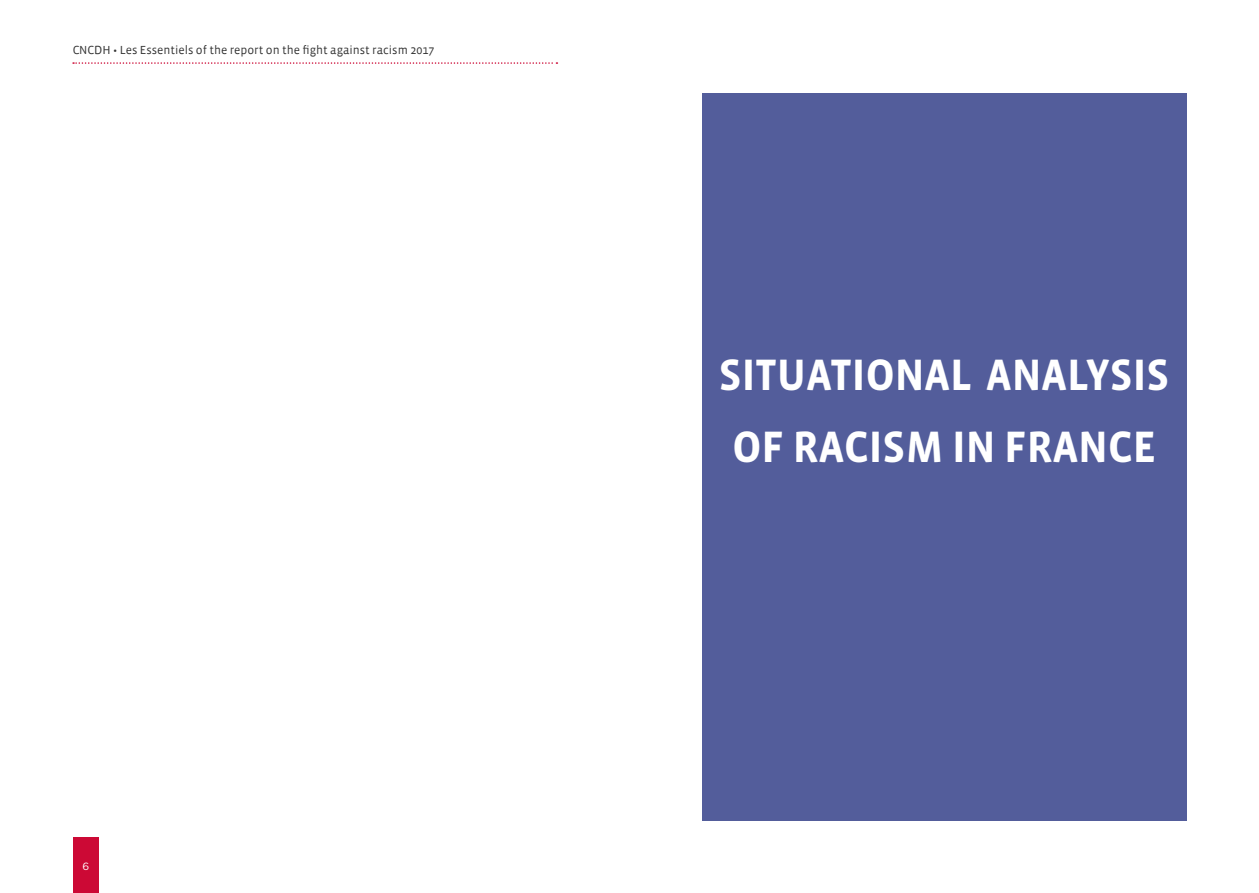
<style>
.page{position:relative;width:1259px;height:893px;background:#fff}
.page>*{position:absolute;margin:0;border:0;box-sizing:border-box;transform-origin:0 0}
.t1{font:700 45px/72px "Vista Sans OT";color:#fff;text-align:center;scale:.95 1}
.t2{font:12px "Vista Sans";color:#000}
.t3{font:10.5px "Gotham";color:#fff}
</style>
<div class="page">
<svg style="left:73px;top:62px;width:484px;height:2px"></svg>
<div style="left:73px;top:838px;width:26px;height:55px;background:#cc0935"></div>
<div style="left:702px;top:94px;width:484px;height:727px;background:#535d9b"></div>
<p class="t2" style="left:72px;top:44px;width:363px">CNCDH • Les Essentiels of the report on the fight against racism 2017</p>
<p class="t3" style="left:82px;top:859px;width:8px">6</p>
<h1 class="t1" style="left:719px;top:340px;width:476px">SITUATIONAL ANALYSIS<br>OF RACISM IN FRANCE</h1>
</div>
